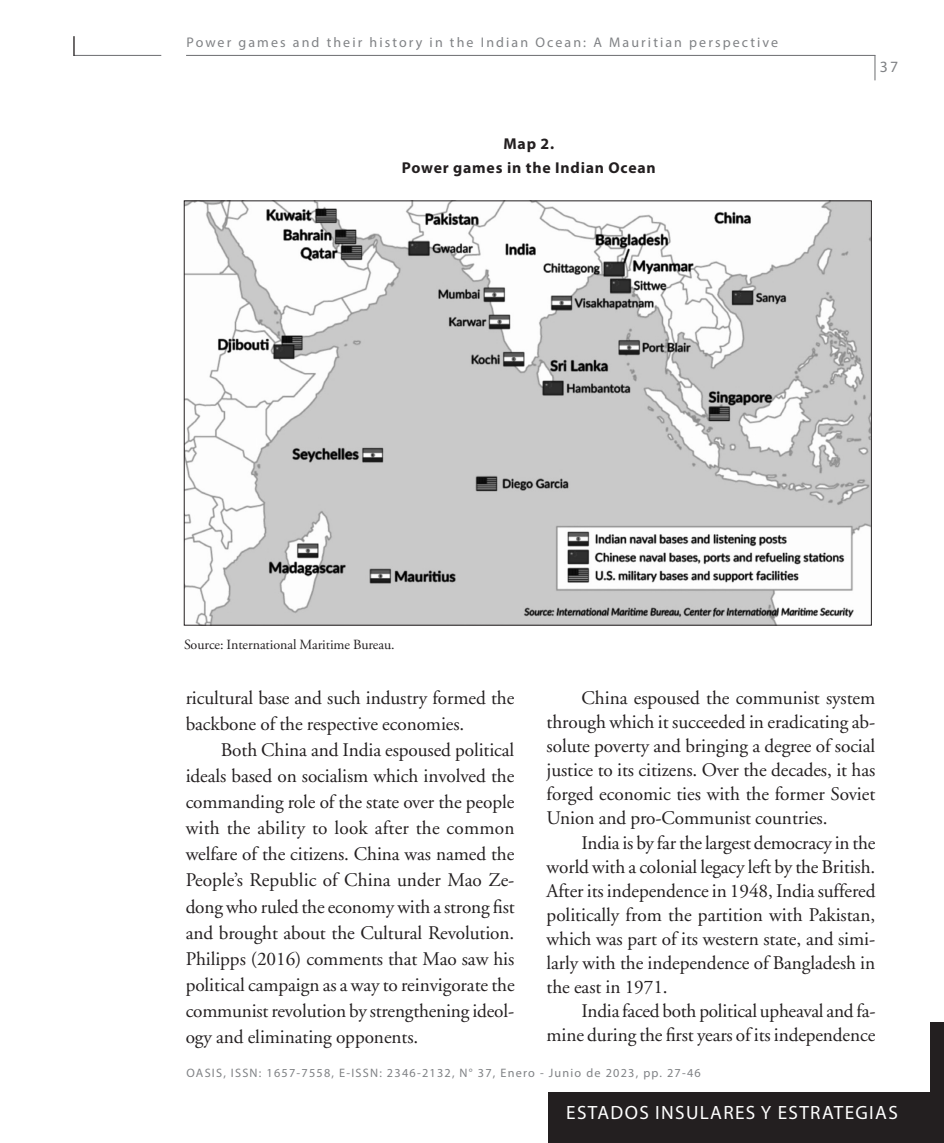
<style>
.page{position:relative;width:944px;height:1143px;background:#fff}
.page>*{position:absolute;margin:0;border:0;box-sizing:border-box;transform-origin:0 0}
.Texto{font:19.25px/24.2px "Adobe Garamond";letter-spacing:-.005em;color:#231f20;text-align:justify}
.Texto_sin_tab{font:19.25px/26.1px "Adobe Garamond";letter-spacing:-.005em;color:#231f20}
.t1{font:19.25px "Myriad Pro";letter-spacing:.07em;color:#fff}
.TituloCuadros{font:700 15.75px "Myriad Pro";letter-spacing:.05em;color:#231f20}
.t2{font:15.75px "Myriad Pro";color:#808285}
.t3{font:14px "Myriad Pro";letter-spacing:.15em;color:#808285}
.Fuente{font:14px "Adobe Garamond Pro";letter-spacing:-.015em;color:#231f20}
.t4{font:12.25px "Myriad Pro";letter-spacing:.1em;color:#808285}
</style>
<div class="page">
<hr style="left:186px;top:55px;width:689px;height:1px;background:#6c6d70">
<svg style="left:874px;top:56px;width:1px;height:24px"></svg>
<hr style="left:73px;top:55px;width:88px;height:1px;background:#6c6d70">
<hr style="left:73px;top:36px;width:2px;height:20px;background:#231f20">
<div style="left:930px;top:1022px;width:14px;height:120px;background:#231f20"></div>
<div style="left:548px;top:1092px;width:396px;height:50px;background:#231f20"></div>
<img style="left:186px;top:203px;width:683px;height:420px">
<p class="t3" style="left:186px;top:34px;width:593px">Power games and their history in the Indian Ocean: A Mauritian perspective</p>
<p class="TituloCuadros" style="left:503px;top:133px;width:52px">Map 2.</p>
<p class="TituloCuadros" style="left:402px;top:157px;width:255px">Power games in the Indian Ocean</p>
<p class="t2" style="left:880px;top:57px;width:20px">37</p>
<p class="Fuente" style="left:184px;top:636px;width:212px">Source: International Maritime Bureau.</p>
<p class="Texto_sin_tab" style="left:186px;top:685px;width:330px">ricultural base and such industry formed the backbone of the respective economies.</p>
<p class="Texto" style="left:186px;top:737px;width:330px;line-height:26.1px;text-indent:35px">Both China and India espoused political ideals based on socialism which involved the commanding role of the state over the people with the ability to look after the common welfare of the citizens. China was named the People’s Republic of China under Mao Ze&shy;dong who ruled the economy with a strong fist and brought about the Cultural Revolution.<br>Philipps (2016) comments that Mao saw his political campaign as a way to reinvigorate the communist revolution by strengthening ideol&shy;ogy and eliminating opponents.</p>
<p class="Texto" style="left:547px;top:686px;width:330px;text-indent:35px">China espoused the communist system through which it succeeded in eradicating ab&shy;solute poverty and bringing a degree of social justice to its citizens. Over the decades, it has forged economic ties with the former Soviet Union and pro-Communist countries.</p>
<p class="Texto" style="left:547px;top:830px;width:330px;text-indent:35px">India is by far the largest democracy in the world with a colonial legacy left by the British.<br>After its independence in 1948, India suffered politically from the partition with Pakistan, which was part of its western state, and simi&shy;larly with the independence of Bangladesh in the east in 1971.</p>
<p class="Texto" style="left:547px;top:999px;width:330px;text-align:right">India faced both political upheaval and fa&shy;mine during the first years of its independence</p>
<p class="t4" style="left:186px;top:1065px;width:516px">OASIS, ISSN: 1657-7558, E-ISSN: 2346-2132, N° 37, Enero - Junio de 2023, pp. 27-46</p>
<p class="t1" style="left:566px;top:1101px;width:333px">ESTADOS INSULARES Y ESTRATEGIAS</p>
</div>
